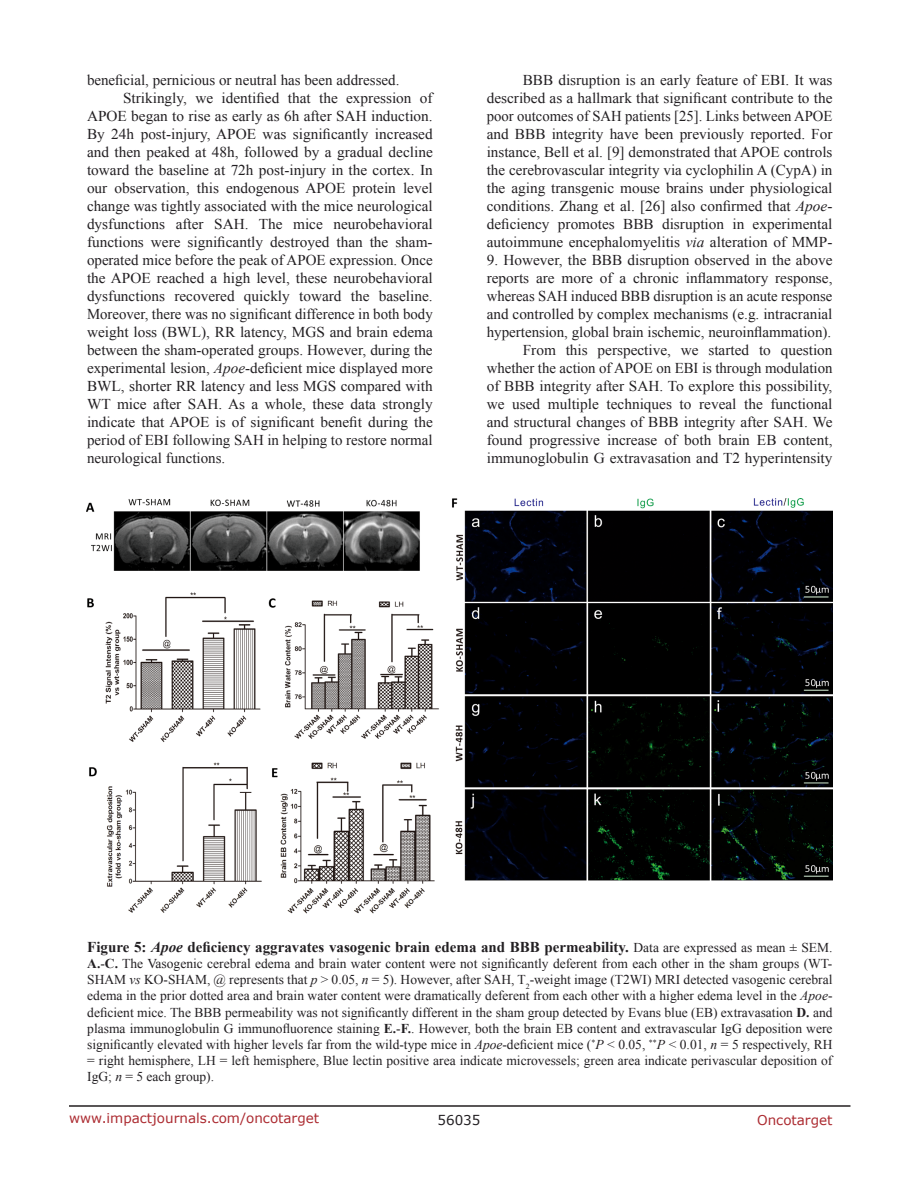
<style>
.page{position:relative;width:918px;height:1188px;background:#fff}
.page>*{position:absolute;margin:0;border:0;box-sizing:border-box;transform-origin:0 0}
.BodyText{font:15px/18px "Times New Roman";color:#221f22;text-align:justify}
.FigureText{font:700 15px "Times New Roman";color:#221f22}
.FigureText-2{font:13.5px/16.2px "Times New Roman";color:#221f22;text-align:justify}
.t1{font:13.5px "Verdana";color:#ac2b31}
.t2{font:13.5px "Verdana";color:#221f22}
.s1{font-style:italic}
.s2{font-weight:400;font-size:13.5px}
.s3{font-weight:700}
</style>
<div class="page">
<hr style="left:69px;top:1105px;width:781px;height:2px;background:#231f20">
<img style="left:87px;top:499px;width:745px;height:415px">
<p class="BodyText" style="left:87px;top:71px;width:314px">beneficial, pernicious or neutral has been addressed.</p>
<p class="BodyText" style="left:87px;top:89px;width:347px;text-indent:36px">Strikingly, we identified that the expression of APOE began to rise as early as 6h after SAH induction.<br>By 24h post-injury, APOE was significantly increased and then peaked at 48h, followed by a gradual decline toward the baseline at 72h post-injury in the cortex. In our observation, this endogenous APOE protein level change was tightly associated with the mice neurological dysfunctions after SAH. The mice neurobehavioral functions were significantly destroyed than the sham&shy;operated mice before the peak of APOE expression. Once the APOE reached a high level, these neurobehavioral dysfunctions recovered quickly toward the baseline.<br>Moreover, there was no significant difference in both body weight loss (BWL), RR latency, MGS and brain edema between the sham-operated groups. However, during the experimental lesion, <span class="s1">Apoe</span>-deficient mice displayed more BWL, shorter RR latency and less MGS compared with WT mice after SAH. As a whole, these data strongly indicate that APOE is of significant benefit during the period of EBI following SAH in helping to restore normal neurological functions.</p>
<p class="BodyText" style="left:487px;top:71px;width:347px;text-indent:36px">BBB disruption is an early feature of EBI. It was described as a hallmark that significant contribute to the poor outcomes of SAH patients [25]. Links between APOE and BBB integrity have been previously reported. For instance, Bell et al. [9] demonstrated that APOE controls the cerebrovascular integrity via cyclophilin A (CypA) in the aging transgenic mouse brains under physiological conditions. Zhang et al. [26] also confirmed that <span class="s1">Apoe&shy;</span>deficiency promotes BBB disruption in experimental autoimmune encephalomyelitis <span class="s1">via</span> alteration of MMP-</p>
<p class="BodyText" style="left:487px;top:251px;width:347px">9. However, the BBB disruption observed in the above reports are more of a chronic inflammatory response, whereas SAH induced BBB disruption is an acute response and controlled by complex mechanisms (e.g. intracranial hypertension, global brain ischemic, neuroinflammation).</p>
<p class="BodyText" style="left:487px;top:341px;width:347px;text-indent:36px">From this perspective, we started to question whether the action of APOE on EBI is through modulation of BBB integrity after SAH. To explore this possibility, we used multiple techniques to reveal the functional and structural changes of BBB integrity after SAH. We found progressive increase of both brain EB content, immunoglobulin G extravasation and T2 hyperintensity</p>
<p class="FigureText" style="left:87px;top:936px;width:747px">Figure 5: <span class="s1">Apoe</span> deficiency aggravates vasogenic brain edema and BBB permeability. <span class="s2">Data are expressed as mean ± SEM.</span></p>
<p class="FigureText-2" style="left:87px;top:955px;width:747px"><span class="s3">A.</span>-<span class="s3">C.</span> The Vasogenic cerebral edema and brain water content were not significantly deferent from each other in the sham groups (WT-SHAM <span class="s1">vs</span> KO-SHAM, @ represents that <span class="s1">p</span> &gt; 0.05, <span class="s1">n</span> = 5). However, after SAH, T<sub>2</sub>-weight image (T2WI) MRI detected vasogenic cerebral edema in the prior dotted area and brain water content were dramatically deferent from each other with a higher edema level in the <span class="s1">Apoe&shy;</span>deficient mice. The BBB permeability was not significantly different in the sham group detected by Evans blue (EB) extravasation <span class="s3">D.</span> and plasma immunoglobulin G immunofluorence staining <span class="s3">E.</span>-<span class="s3">F.</span>. However, both the brain EB content and extravascular IgG deposition were significantly elevated with higher levels far from the wild-type mice in <span class="s1">Apoe</span>-deficient mice (<sup>*</sup><span class="s1">P</span> &lt; 0.05, <sup>**</sup><span class="s1">P</span> &lt; 0.01, <span class="s1">n</span> = 5 respectively, RH = right hemisphere, LH = left hemisphere, Blue lectin positive area indicate microvessels; green area indicate perivascular deposition of IgG; <span class="s1">n</span> = 5 each group).</p>
<p class="t1" style="left:69px;top:1109px;width:252px">www.impactjournals.com/oncotarget</p>
<p class="t2" style="left:438px;top:1111px;width:44px">56035</p>
<p class="t1" style="left:757px;top:1111px;width:77px">Oncotarget</p>
</div>
